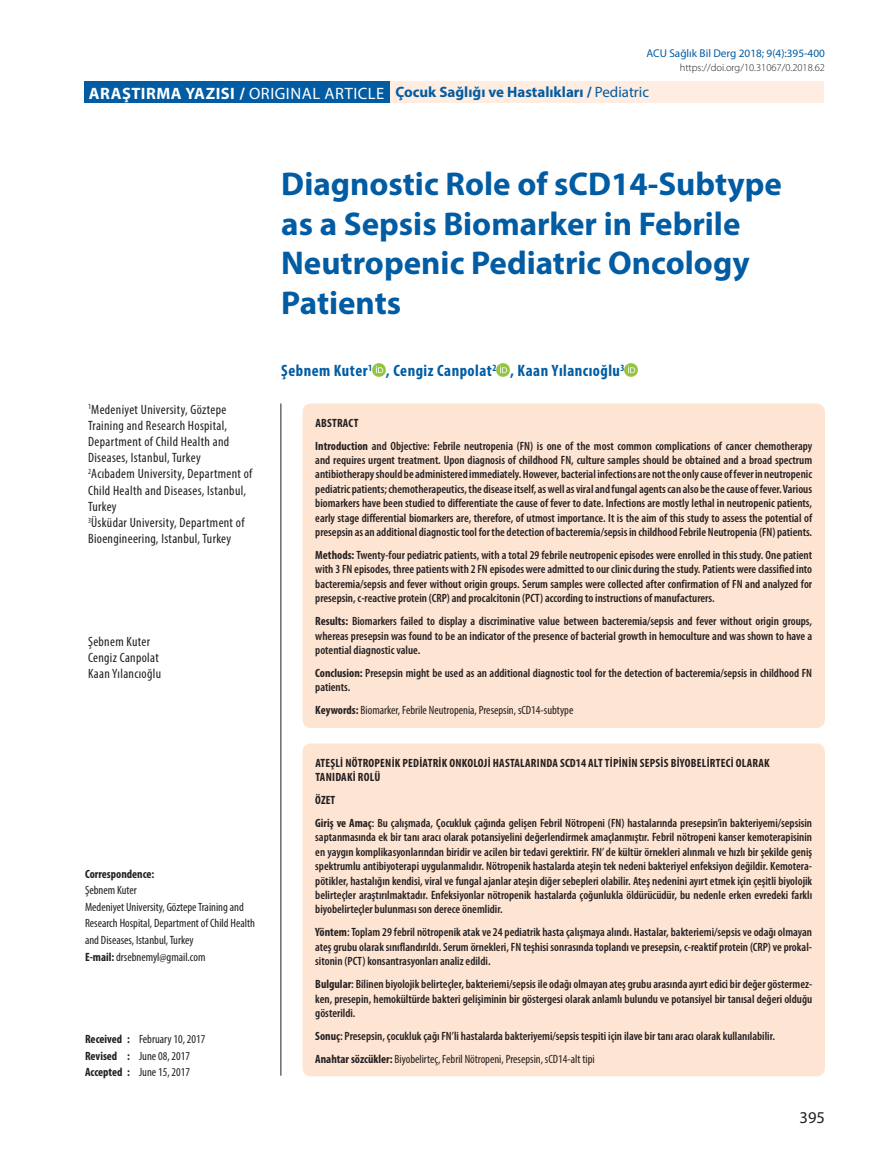
<style>
.page{position:relative;width:893px;height:1170px;background:#fff}
.page>*{position:absolute;margin:0;border:0;box-sizing:border-box;transform-origin:0 0}
.t1{font:700 33px/39.6px "Myriad Pro";color:#015ca3}
.t2{font:700 condensed 16.5px "Myriad Pro";letter-spacing:.03em;color:#015ca3}
.t3{font:16.5px "Myriad Pro";color:#231f20}
.t4{font:700 15px "Myriad Pro";color:#015ca3}
.t5{font:condensed 13.5px/16.2px "Myriad Pro";letter-spacing:.025em;color:#231f20}
.t6{font:600 condensed 12px/14.4px "Myriad Pro";color:#231f20;text-align:justify}
.t7{font:condensed 12px/16.5px "Myriad Pro";color:#231f20}
.t8{font:700 condensed 12px/14.4px "Myriad Pro";letter-spacing:.02em;color:#231f20}
.t9{font:700 condensed 12px "Myriad Pro";color:#231f20}
.t10{font:11.25px "Myriad Pro";color:#015ca3}
.t11{font:300 10.5px "Myriad Pro";color:#231f20}
.s1{font-size:16.5px;color:#fff}
.s2{font-weight:400;font-size:16.5px;color:#fff}
.s3{font-weight:400}
.s4{font-weight:700}
</style>
<div class="page">
<hr style="left:280px;top:403px;width:1px;height:672px;background:#231f20">
<div style="left:389px;top:82px;width:435px;height:21px;background:#feede0"></div>
<div style="left:84px;top:82px;width:305px;height:21px;background:#015ca3"></div>
<svg style="left:373px;top:363px;width:12px;height:13px"></svg>
<svg style="left:497px;top:363px;width:13px;height:13px"></svg>
<svg style="left:625px;top:363px;width:13px;height:13px"></svg>
<div style="left:302px;top:403px;width:523px;height:325px;background:#fee4d2;border-radius:9px"></div>
<div style="left:302px;top:743px;width:523px;height:333px;background:#fee4d2;border-radius:9px"></div>
<p class="t10" style="left:646px;top:46px;width:180px">ACU Sağlık Bil Derg 2018; 9(4):395-400</p>
<p class="t4" style="left:89px;top:82px;width:562px"><span class="s1">ARAŞTIRMA YAZISI /</span> <span class="s2">ORIGINAL ARTICLE</span> Çocuk Sağlığı ve Hastalıkları / <span class="s3">Pediatric</span></p>
<p class="t11" style="left:680px;top:62px;width:147px">https://doi.org/10.31067/0.2018.62</p>
<p class="t5" style="left:88px;top:401px;width:166px"><sup>1</sup>Medeniyet University, Göztepe<br>Training and Research Hospital,<br>Department of Child Health and<br>Diseases, Istanbul, Turkey<br><sup>2</sup>Acıbadem University, Department of<br>Child Health and Diseases, Istanbul,<br>Turkey<br><sup>3</sup>Üsküdar University, Department of<br>Bioengineering, Istanbul, Turkey</p>
<p class="t5" style="left:88px;top:632px;width:75px">Şebnem Kuter<br>Cengiz Canpolat<br>Kaan Yılancıoğlu</p>
<p class="t9" style="left:85px;top:866px;width:71px">Correspondence:</p>
<p class="t7" style="left:85px;top:882px;width:171px">Şebnem Kuter<br>Medeniyet University, Göztepe Training and Research Hospital, Department of Child Health and Diseases, Istanbul, Turkey<br><span class="s4">E-mail:</span> drsebnemyl@gmail.com</p>
<p class="t7" style="left:85px;top:1030px;width:122px"><span class="s4">Received :</span> February 10, 2017<br><span class="s4">Revised :</span> June 08, 2017<br><span class="s4">Accepted :</span> June 15, 2017</p>
<h1 class="t1" style="left:281px;top:163px;width:502px">Diagnostic Role of sCD14-Subtype as a Sepsis Biomarker in Febrile<br>Neutropenic Pediatric Oncology<br>Patients</h1>
<h2 class="t2" style="left:281px;top:360px;width:345px">Şebnem Kuter<sup>1</sup> , Cengiz Canpolat<sup>2</sup> , Kaan Yılancıoğlu<sup>3</sup></h2>
<p class="t6" style="left:315px;top:411px;width:498px;line-height:23px"><span class="s4">ABSTRACT<br>Introduction</span> and Objective: Febrile neutropenia (FN) is one of the most common complications of cancer chemotherapy</p>
<p class="t6" style="left:315px;top:453px;width:498px">and requires urgent treatment. Upon diagnosis of childhood FN, culture samples should be obtained and a broad spectrum antibiotherapy should be administered immediately. However, bacterial infections are not the only cause of fever in neutropenic pediatric patients; chemotherapeutics, the disease itself, as well as viral and fungal agents can also be the cause of fever. Various biomarkers have been studied to differentiate the cause of fever to date. Infections are mostly lethal in neutropenic patients, early stage differential biomarkers are, therefore, of utmost importance. It is the aim of this study to assess the potential of presepsin as an additional diagnostic tool for the detection of bacteremia/sepsis in childhood Febrile Neutropenia (FN) patients.</p>
<p class="t6" style="left:315px;top:548px;width:498px"><span class="s4">Methods:</span> Twenty-four pediatric patients, with a total 29 febrile neutropenic episodes were enrolled in this study. One patient with 3 FN episodes, three patients with 2 FN episodes were admitted to our clinic during the study. Patients were classified into bacteremia/sepsis and fever without origin groups. Serum samples were collected after confirmation of FN and analyzed for presepsin, c-reactive protein (CRP) and procalcitonin (PCT) according to instructions of manufacturers.</p>
<p class="t6" style="left:315px;top:614px;width:498px"><span class="s4">Results:</span> Biomarkers failed to display a discriminative value between bacteremia/sepsis and fever without origin groups, whereas presepsin was found to be an indicator of the presence of bacterial growth in hemoculture and was shown to have a potential diagnostic value.</p>
<p class="t6" style="left:315px;top:666px;width:498px"><span class="s4">Conclusion:</span> Presepsin might be used as an additional diagnostic tool for the detection of bacteremia/sepsis in childhood FN patients.</p>
<p class="t7" style="left:315px;top:701px;width:260px"><span class="s4">Keywords:</span> Biomarker, Febrile Neutropenia, Presepsin, sCD14-subtype</p>
<p class="t8" style="left:315px;top:755px;width:456px">ATEŞLI NÖTROPENIK PEDIATRIK ONKOLOJI HASTALARINDA SCD14 ALT TIPININ SEPSIS BIYOBELIRTECI OLARAK<br>TANIDAKI ROLÜ</p>
<p class="t6" style="left:315px;top:788px;width:498px;line-height:23px"><span class="s4">ÖZET<br>Giriş ve Amaç</span>: Bu çalışmada, Çocukluk çağında gelişen Febril Nötropeni (FN) hastalarında presepsin’in bakteriyemi/sepsisin</p>
<p class="t6" style="left:315px;top:830px;width:498px">saptanmasında ek bir tanı aracı olarak potansiyelini değerlendirmek amaçlanmıştır. Febril nötropeni kanser kemoterapisinin en yaygın komplikasyonlarından biridir ve acilen bir tedavi gerektirir. FN’ de kültür örnekleri alınmalı ve hızlı bir şekilde geniş spektrumlu antibiyoterapi uygulanmalıdır. Nötropenik hastalarda ateşin tek nedeni bakteriyel enfeksiyon değildir. Kemotera&shy;pötikler, hastalığın kendisi, viral ve fungal ajanlar ateşin diğer sebepleri olabilir. Ateş nedenini ayırt etmek için çeşitli biyolojik belirteçler araştırılmaktadır. Enfeksiyonlar nötropenik hastalarda çoğunlukla öldürücüdür, bu nedenle erken evredeki farklı biyobelirteçler bulunması son derece önemlidir.</p>
<p class="t6" style="left:315px;top:925px;width:498px"><span class="s4">Yöntem</span>: Toplam 29 febril nötropenik atak ve 24 pediatrik hasta çalışmaya alındı. Hastalar, bakteriemi/sepsis ve odağı olmayan ateş grubu olarak sınıflandırıldı. Serum örnekleri, FN teşhisi sonrasında toplandı ve presepsin, c-reaktif protein (CRP) ve prokal&shy;sitonin (PCT) konsantrasyonları analiz edildi.</p>
<p class="t6" style="left:315px;top:977px;width:498px"><span class="s4">Bulgular</span>: Bilinen biyolojik belirteçler, bakteriemi/sepsis ile odağı olmayan ateş grubu arasında ayırt edici bir değer göstermez&shy;ken, presepin, hemokültürde bakteri gelişiminin bir göstergesi olarak anlamlı bulundu ve potansiyel bir tanısal değeri olduğu gösterildi.</p>
<p class="t6" style="left:315px;top:1024px;width:461px;line-height:23px"><span class="s4">Sonuç</span>: Presepsin, çocukluk çağı FN’li hastalarda bakteriyemi/sepsis tespiti için ilave bir tanı aracı olarak kullanılabilir.<br><span class="s4">Anahtar sözcükler:</span> <span class="s3">Biyobelirteç, Febril Nötropeni, Presepsin, sCD14-alt tipi</span></p>
<h2 class="t3" style="left:799px;top:1106px;width:27px">395</h2>
</div>
